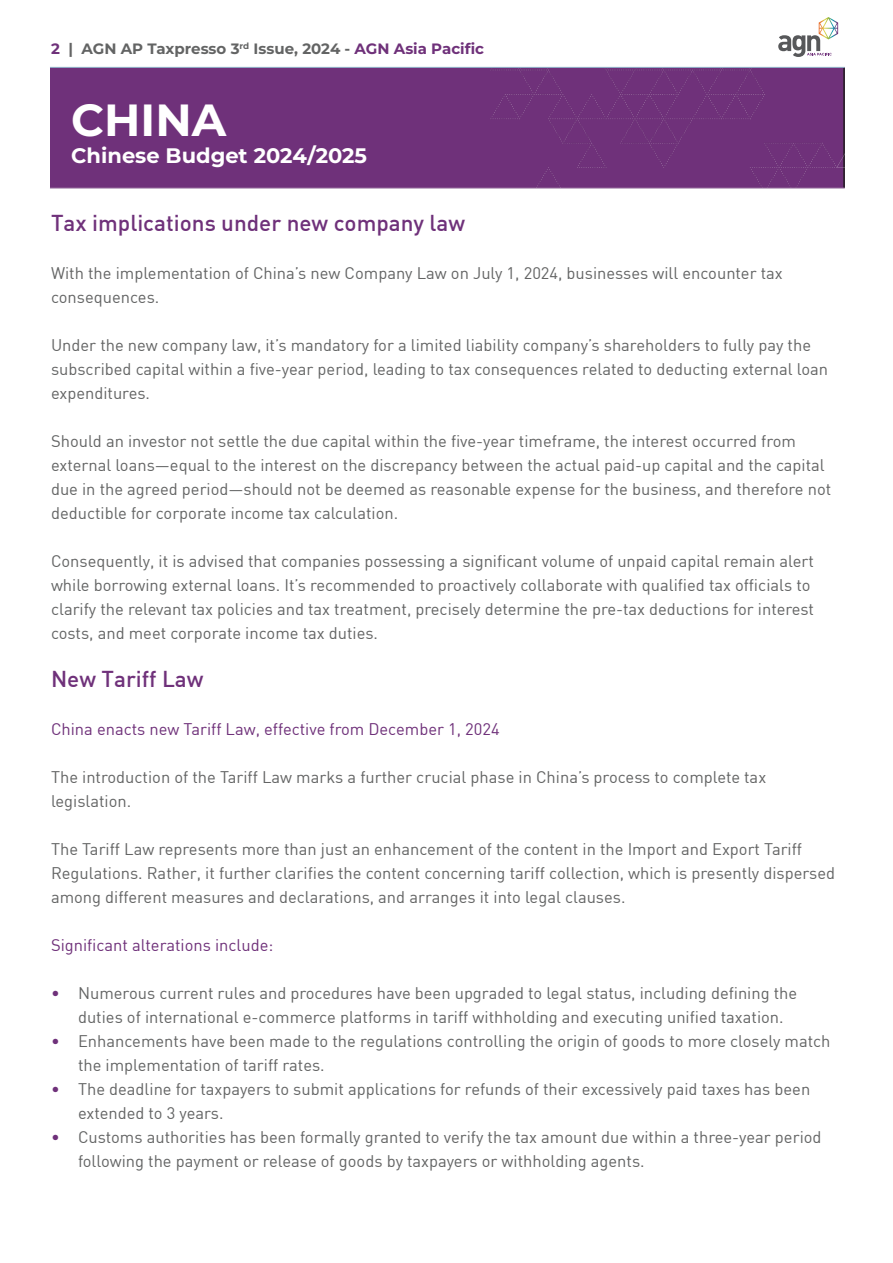
<style>
.page{position:relative;width:893px;height:1263px;background:#fff}
.page>*{position:absolute;margin:0;border:0;box-sizing:border-box;transform-origin:0 0}
.t1{font:700 45px "Montserrat";color:#fff}
.t2{font:500 22.5px "DIN";color:#6f317a}
.t3{font:700 21px "Montserrat";color:#fff}
.t4{font:16.5px/24px "DIN";color:#636464}
.t5{font:16.5px "DIN";color:#6f317a}
.t6{font:700 15px "Montserrat";color:#636464}
.s1{color:#6f317a}
</style>
<div class="page">
<svg style="left:778px;top:17px;width:60px;height:40px"></svg>
<div style="left:50px;top:67px;width:794px;height:121px;background:#6f317a"></div>
<hr style="left:843px;top:68px;width:2px;height:120px;background:#231f20">
<hr style="left:50px;top:67px;width:795px;height:1px;background:#94bdd0">
<hr style="left:50px;top:188px;width:795px;height:1px;background:#a989ae">
<img style="left:490px;top:68px;width:355px;height:119px">
<p class="t6" style="left:51px;top:39px;width:434px"><span class="s1">2</span> | AGN AP Taxpresso 3<sup>rd</sup> Issue, 2024 - <span class="s1">AGN Asia Pacific</span></p>
<p class="t1" style="left:71px;top:90px;width:156px">CHINA</p>
<p class="t3" style="left:71px;top:142px;width:297px">Chinese Budget 2024/2025</p>
<p class="t2" style="left:51px;top:208px;width:416px">Tax implications under new company law</p>
<p class="t4" style="left:51px;top:261px;width:733px">With the implementation of China’s new Company Law on July 1, 2024, businesses will encounter tax consequences.</p>
<p class="t4" style="left:51px;top:333px;width:779px">Under the new company law, it’s mandatory for a limited liability company’s shareholders to fully pay the subscribed capital within a five-year period, leading to tax consequences related to deducting external loan expenditures.</p>
<p class="t4" style="left:51px;top:429px;width:782px">Should an investor not settle the due capital within the five-year timeframe, the interest occurred from external loans—equal to the interest on the discrepancy between the actual paid-up capital and the capital due in the agreed period—should not be deemed as reasonable expense for the business, and therefore not deductible for corporate income tax calculation.</p>
<p class="t4" style="left:51px;top:549px;width:764px">Consequently, it is advised that companies possessing a significant volume of unpaid capital remain alert while borrowing external loans. It’s recommended to proactively collaborate with qualified tax officials to clarify the relevant tax policies and tax treatment, precisely determine the pre-tax deductions for interest costs, and meet corporate income tax duties.</p>
<p class="t2" style="left:51px;top:664px;width:154px">New Tariff Law</p>
<p class="t5" style="left:51px;top:719px;width:450px">China enacts new Tariff Law, effective from December 1, 2024</p>
<p class="t4" style="left:51px;top:765px;width:717px">The introduction of the Tariff Law marks a further crucial phase in China’s process to complete tax legislation.</p>
<p class="t4" style="left:51px;top:837px;width:786px">The Tariff Law represents more than just an enhancement of the content in the Import and Export Tariff<br>Regulations. Rather, it further clarifies the content concerning tariff collection, which is presently dispersed among different measures and declarations, and arranges it into legal clauses.</p>
<p class="t5" style="left:51px;top:935px;width:224px">Significant alterations include:</p>
<p class="t4" style="left:78px;top:981px;width:721px;text-indent:-27px"><span class="s1">•</span> Numerous current rules and procedures have been upgraded to legal status, including defining the duties of international e-commerce platforms in tariff withholding and executing unified taxation.</p>
<p class="t4" style="left:78px;top:1029px;width:754px;text-indent:-27px"><span class="s1">•</span> Enhancements have been made to the regulations controlling the origin of goods to more closely match the implementation of tariff rates.</p>
<p class="t4" style="left:78px;top:1077px;width:734px;text-indent:-27px"><span class="s1">•</span> The deadline for taxpayers to submit applications for refunds of their excessively paid taxes has been extended to 3 years.</p>
<p class="t4" style="left:78px;top:1125px;width:745px;text-indent:-27px"><span class="s1">•</span> Customs authorities has been formally granted to verify the tax amount due within a three-year period following the payment or release of goods by taxpayers or withholding agents.</p>
</div>
